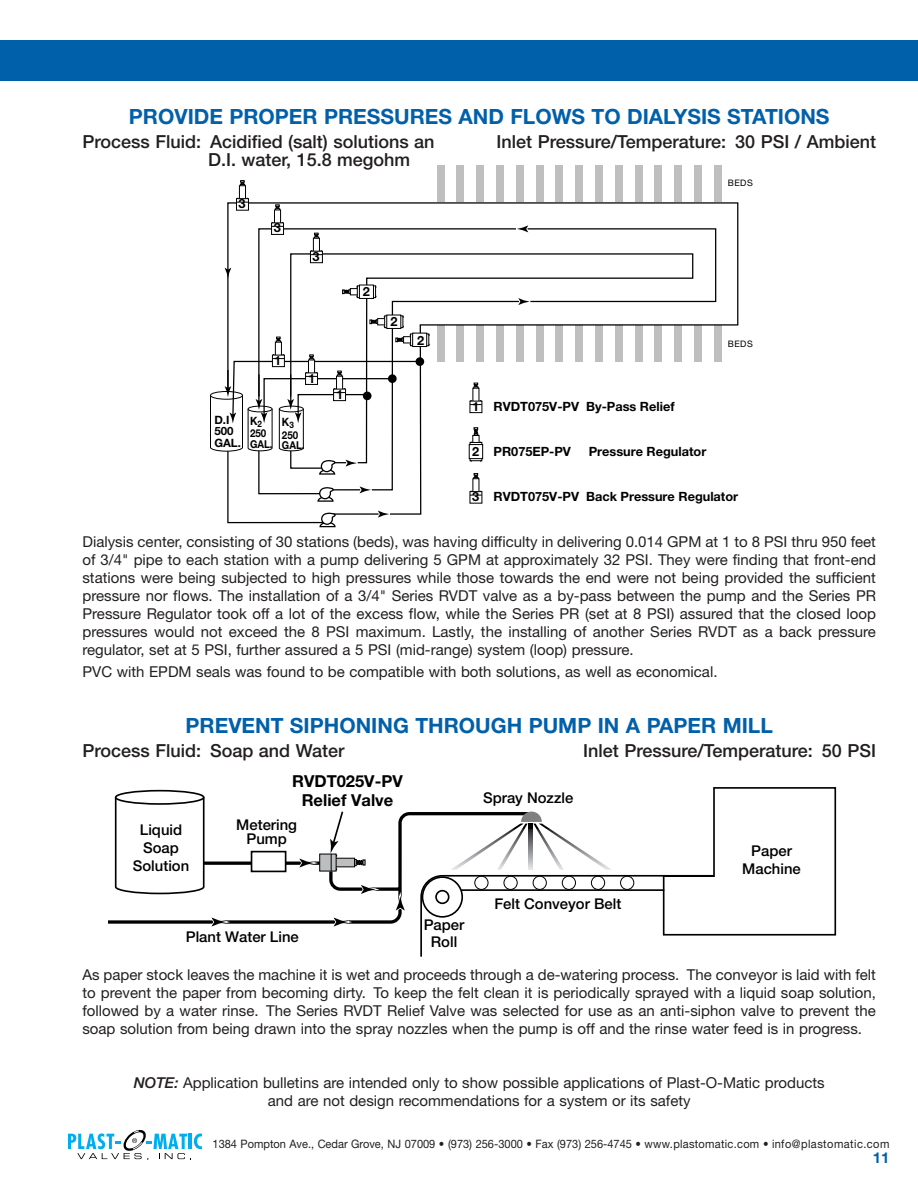
<style>
.page{position:relative;width:918px;height:1188px;background:#fff}
.page>*{position:absolute;margin:0;border:0;box-sizing:border-box;transform-origin:0 0}
.t1{font:700 21px "Helvetica Neue";color:#0060a9}
.t2{font:500 18px "Helvetica Neue";color:#231f20}
.t3{font:700 16.5px/19.8px "Helvetica Neue";color:#000;text-align:center}
.t4{font:15px/18px "Helvetica Neue";color:#231f20;text-align:justify}
.t5{font:700 15px "Helvetica Neue";color:#0060a9}
.t6{font:500 14.85px/18.1px "Helvetica Neue";color:#000;text-align:center}
.t7{font:700 12.75px "Helvetica Neue";color:#000}
.t8{font:11.7px "Helvetica Neue";color:#231f20;scale:.95 1}
.t9{font:700 11.55px/11.4px "Helvetica Neue";color:#000}
.t10{font:700 11.55px "Helvetica Neue";color:#000;scale:.9 1}
.t11{font:700 10.8px/10.2px "Helvetica Neue";color:#000;scale:.9 1}
.t12{font:8.85px "Helvetica Neue";letter-spacing:.05em;color:#000}
.s1{font-weight:500;font-style:italic}
</style>
<div class="page">
<div style="left:0;top:40px;width:918px;height:41px;background:#0060a9"></div>
<svg style="left:68px;top:1130px;width:134px;height:30px"></svg>
<div style="left:437px;top:166px;width:8px;height:36px;background:#bfbfbf"></div>
<div style="left:457px;top:166px;width:7px;height:36px;background:#bfbfbf"></div>
<div style="left:476px;top:166px;width:8px;height:36px;background:#bfbfbf"></div>
<div style="left:496px;top:166px;width:8px;height:36px;background:#bfbfbf"></div>
<div style="left:516px;top:166px;width:8px;height:36px;background:#bfbfbf"></div>
<div style="left:536px;top:166px;width:7px;height:36px;background:#bfbfbf"></div>
<div style="left:556px;top:166px;width:7px;height:36px;background:#bfbfbf"></div>
<div style="left:575px;top:166px;width:8px;height:36px;background:#bfbfbf"></div>
<div style="left:595px;top:166px;width:8px;height:36px;background:#bfbfbf"></div>
<div style="left:615px;top:166px;width:8px;height:36px;background:#bfbfbf"></div>
<div style="left:635px;top:166px;width:7px;height:36px;background:#bfbfbf"></div>
<div style="left:655px;top:166px;width:7px;height:36px;background:#bfbfbf"></div>
<div style="left:674px;top:166px;width:8px;height:36px;background:#bfbfbf"></div>
<div style="left:694px;top:166px;width:8px;height:36px;background:#bfbfbf"></div>
<div style="left:714px;top:166px;width:8px;height:36px;background:#bfbfbf"></div>
<svg style="left:227px;top:202px;width:512px;height:322px"></svg>
<svg style="left:319px;top:512px;width:17px;height:16px"></svg>
<svg style="left:317px;top:486px;width:17px;height:16px"></svg>
<svg style="left:225px;top:268px;width:6px;height:11px"></svg>
<div style="left:416px;top:357px;width:8px;height:9px;background:#000;border-radius:50%"></div>
<svg style="left:342px;top:286px;width:15px;height:12px"></svg>
<svg style="left:357px;top:286px;width:2px;height:12px"></svg>
<svg style="left:374px;top:286px;width:2px;height:12px"></svg>
<div style="left:359px;top:285px;width:15px;height:14px;background:#fff;border:1px solid #000"></div>
<svg style="left:370px;top:316px;width:14px;height:12px"></svg>
<svg style="left:384px;top:316px;width:2px;height:12px"></svg>
<svg style="left:401px;top:316px;width:2px;height:12px"></svg>
<div style="left:386px;top:315px;width:15px;height:14px;background:#fff;border:1px solid #000"></div>
<svg style="left:395px;top:334px;width:15px;height:12px"></svg>
<svg style="left:410px;top:334px;width:2px;height:12px"></svg>
<svg style="left:427px;top:334px;width:2px;height:12px"></svg>
<div style="left:412px;top:333px;width:15px;height:14px;background:#fff;border:1px solid #000"></div>
<svg style="left:470px;top:427px;width:12px;height:15px"></svg>
<svg style="left:470px;top:442px;width:12px;height:2px"></svg>
<svg style="left:470px;top:459px;width:12px;height:2px"></svg>
<div style="left:469px;top:444px;width:14px;height:15px;background:#fff;border:1px solid #000"></div>
<svg style="left:473px;top:383px;width:5px;height:5px"></svg>
<svg style="left:473px;top:388px;width:6px;height:12px"></svg>
<svg style="left:470px;top:405px;width:12px;height:8px"></svg>
<svg style="left:470px;top:400px;width:12px;height:5px"></svg>
<svg style="left:276px;top:337px;width:5px;height:5px"></svg>
<div style="left:275px;top:342px;width:7px;height:14px;background:#fff;border:1px solid #000"></div>
<svg style="left:314px;top:233px;width:5px;height:5px"></svg>
<div style="left:313px;top:238px;width:7px;height:14px;background:#fff;border:1px solid #000"></div>
<svg style="left:310px;top:251px;width:13px;height:12px"></svg>
<svg style="left:310px;top:250px;width:12px;height:5px"></svg>
<svg style="left:473px;top:473px;width:5px;height:5px"></svg>
<svg style="left:473px;top:478px;width:6px;height:12px"></svg>
<div style="left:470px;top:491px;width:12px;height:12px;background:#fff"></div>
<svg style="left:470px;top:490px;width:12px;height:6px"></svg>
<svg style="left:505px;top:223px;width:26px;height:12px"></svg>
<svg style="left:515px;top:295px;width:27px;height:13px"></svg>
<svg style="left:210px;top:354px;width:209px;height:121px"></svg>
<svg style="left:356px;top:484px;width:27px;height:12px"></svg>
<svg style="left:375px;top:508px;width:27px;height:12px"></svg>
<svg style="left:275px;top:205px;width:5px;height:5px"></svg>
<div style="left:274px;top:210px;width:7px;height:14px;background:#fff;border:1px solid #000"></div>
<div style="left:271px;top:223px;width:13px;height:12px;background:#fff;border:1px solid #000"></div>
<svg style="left:271px;top:222px;width:13px;height:5px"></svg>
<svg style="left:240px;top:180px;width:5px;height:5px"></svg>
<div style="left:239px;top:185px;width:7px;height:15px;background:#fff;border:1px solid #000"></div>
<div style="left:236px;top:198px;width:13px;height:13px;background:#fff;border:1px solid #000"></div>
<svg style="left:236px;top:197px;width:13px;height:6px"></svg>
<svg style="left:109px;top:812px;width:311px;height:112px"></svg>
<svg style="left:114px;top:797px;width:91px;height:98px"></svg>
<div style="left:115px;top:790px;width:90px;height:15px;background:#fff;border:2px solid #000;border-radius:50%"></div>
<svg style="left:331px;top:916px;width:25px;height:11px"></svg>
<svg style="left:209px;top:916px;width:25px;height:11px"></svg>
<svg style="left:297px;top:857px;width:22px;height:12px"></svg>
<svg style="left:359px;top:883px;width:24px;height:13px"></svg>
<svg style="left:394px;top:888px;width:13px;height:25px"></svg>
<svg style="left:420px;top:787px;width:417px;height:170px"></svg>
<hr style="left:461px;top:889px;width:203px;height:2px;background:#000">
<div style="left:319px;top:854px;width:18px;height:18px;background:#bcbec0;border:1px solid #000"></div>
<div style="left:251px;top:851px;width:35px;height:21px;background:#fff;border:2px solid #000"></div>
<svg style="left:330px;top:811px;width:36px;height:60px"></svg>
<h1 class="t1" style="left:129px;top:109px;width:702px">PROVIDE PROPER PRESSURES AND FLOWS TO DIALYSIS STATIONS</h1>
<p class="t2" style="left:82px;top:136px;width:354px">Process Fluid: Acidified (salt) solutions an</p>
<p class="t2" style="left:497px;top:136px;width:381px">Inlet Pressure/Temperature: 30 PSI / Ambient</p>
<p class="t2" style="left:208px;top:154px;width:204px">D.I. water, 15.8 megohm</p>
<p class="t7" style="left:239px;top:199px;width:9px">3</p>
<p class="t7" style="left:274px;top:223px;width:9px">3</p>
<p class="t7" style="left:313px;top:252px;width:9px">3</p>
<p class="t7" style="left:274px;top:356px;width:9px">1</p>
<p class="t7" style="left:308px;top:373px;width:9px">1</p>
<p class="t9" style="left:214px;top:415px;width:28px">D.I<br>500<br>GAL.</p>
<p class="t10" style="left:250px;top:417px;width:15px">K<sub>2</sub></p>
<p class="t11" style="left:250px;top:429px;width:27px">250<br>GAL.</p>
<p class="t10" style="left:282px;top:418px;width:15px">K<sub>3</sub></p>
<p class="t11" style="left:282px;top:431px;width:27px">250<br>GAL.</p>
<p class="t7" style="left:336px;top:390px;width:9px">1</p>
<p class="t7" style="left:363px;top:287px;width:9px">2</p>
<p class="t7" style="left:390px;top:317px;width:9px">2</p>
<p class="t7" style="left:417px;top:336px;width:9px">2</p>
<p class="t12" style="left:728px;top:180px;width:26px">BEDS</p>
<p class="t7" style="left:472px;top:401px;width:204px">1 RVDT075V-PV By-Pass Relief</p>
<p class="t7" style="left:472px;top:447px;width:100px">2 PR075EP-PV</p>
<p class="t7" style="left:589px;top:447px;width:119px">Pressure Regulator</p>
<p class="t12" style="left:728px;top:340px;width:26px">BEDS</p>
<p class="t7" style="left:472px;top:492px;width:267px">3 RVDT075V-PV Back Pressure Regulator</p>
<p class="t4" style="left:82px;top:534px;width:795px">Dialysis center, consisting of 30 stations (beds), was having difficulty in delivering 0.014 GPM at 1 to 8 PSI thru 950 feet of 3/4" pipe to each station with a pump delivering 5 GPM at approximately 32 PSI. They were finding that front-end stations were being subjected to high pressures while those towards the end were not being provided the sufficient pressure nor flows. The installation of a 3/4" Series RVDT valve as a by-pass between the pump and the Series PR Pressure Regulator took off a lot of the excess flow, while the Series PR (set at 8 PSI) assured that the closed loop pressures would not exceed the 8 PSI maximum. Lastly, the installing of another Series RVDT as a back pressure regulator, set at 5 PSI, further assured a 5 PSI (mid-range) system (loop) pressure.</p>
<p class="t4" style="left:82px;top:664px;width:637px">PVC with EPDM seals was found to be compatible with both solutions, as well as economical.</p>
<h1 class="t1" style="left:186px;top:718px;width:589px">PREVENT SIPHONING THROUGH PUMP IN A PAPER MILL</h1>
<p class="t2" style="left:82px;top:744px;width:263px">Process Fluid: Soap and Water</p>
<p class="t2" style="left:583px;top:744px;width:294px">Inlet Pressure/Temperature: 50 PSI</p>
<p class="t6" style="left:133px;top:822px;width:58px">Liquid<br>Soap<br>Solution</p>
<p class="t3" style="left:292px;top:772px;width:112px">RVDT025V-PV<br>Relief Valve</p>
<p class="t6" style="left:236px;top:818px;width:62px;line-height:14.9px">Metering<br>Pump</p>
<p class="t6" style="left:186px;top:929px;width:115px">Plant Water Line</p>
<p class="t6" style="left:483px;top:790px;width:92px">Spray Nozzle</p>
<p class="t6" style="left:424px;top:918px;width:42px;line-height:16.5px">Paper<br>Roll</p>
<p class="t6" style="left:494px;top:896px;width:128px">Felt Conveyor Belt</p>
<p class="t6" style="left:742px;top:843px;width:60px">Paper<br>Machine</p>
<p class="t4" style="left:82px;top:968px;width:795px">As paper stock leaves the machine it is wet and proceeds through a de-watering process. The conveyor is laid with felt to prevent the paper from becoming dirty. To keep the felt clean it is periodically sprayed with a liquid soap solution, followed by a water rinse. The Series RVDT Relief Valve was selected for use as an anti-siphon valve to prevent the soap solution from being drawn into the spray nozzles when the pump is off and the rinse water feed is in progress.</p>
<p class="t4" style="left:134px;top:1075px;width:692px;text-align:center"><span class="s1">NOTE:</span> Application bulletins are intended only to show possible applications of Plast-O-Matic products and are not design recommendations for a system or its safety</p>
<p class="t8" style="left:213px;top:1139px;width:714px">1384 Pompton Ave., Cedar Grove, NJ 07009 • (973) 256-3000 • Fax (973) 256-4745 • www.plastomatic.com • info@plastomatic.com</p>
<p class="t5" style="left:873px;top:1152px;width:18px">11</p>
</div>
